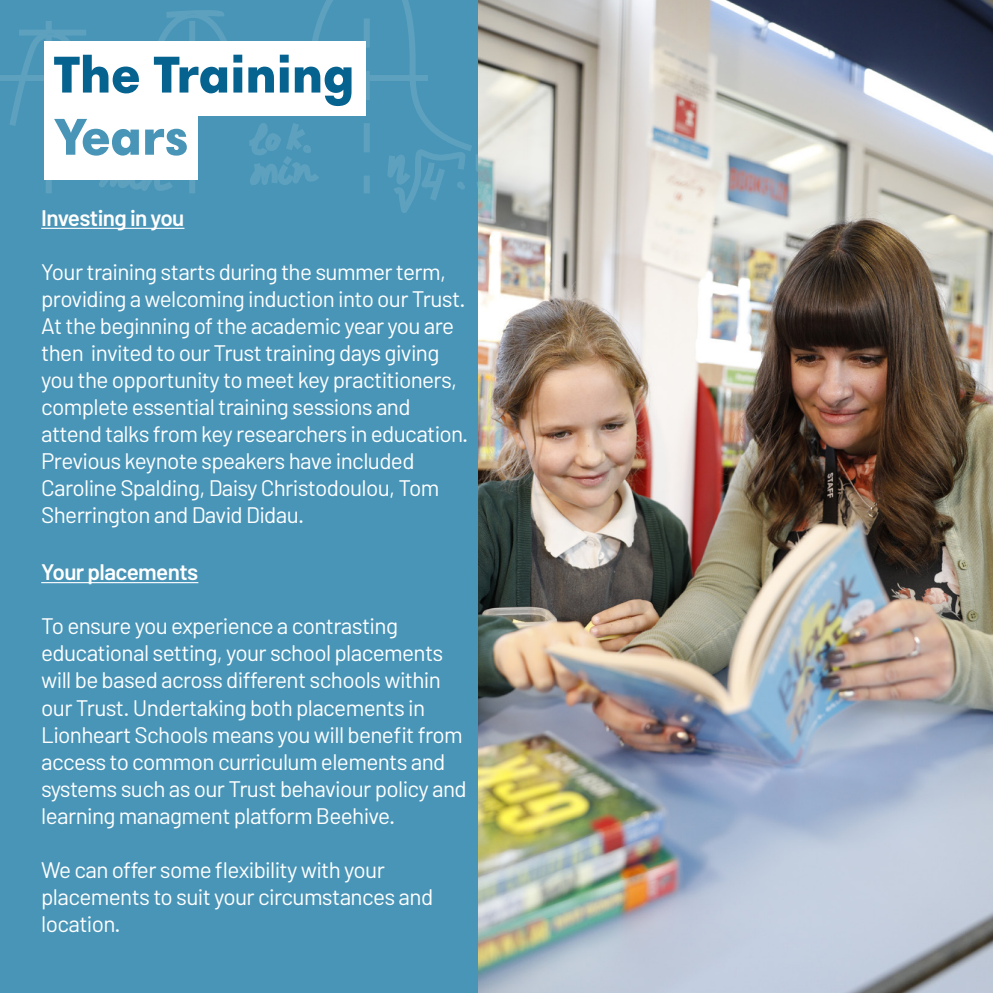
<style>
.page{position:relative;width:993px;height:993px;background:#fff}
.page>*{position:absolute;margin:0;border:0;box-sizing:border-box;transform-origin:0 0}
.t1{font:900 52.5px "Harmonia Sans Pro Cyr";color:#066390}
.t2{font:900 52.5px "Harmonia Sans Pro Cyr";letter-spacing:-.005em;color:#4995b7}
.t3{font:22.5px/27px "Barlow";letter-spacing:-.03em;color:#fff}
.t4{font:600 22.5px "Barlow";letter-spacing:-.03em;color:#fff}
</style>
<div class="page">
<div style="left:0;top:0;width:992px;height:992px;background:#4995b7"></div>
<svg style="left:46px;top:180px;width:6px;height:13px"></svg>
<svg style="left:189px;top:180px;width:6px;height:13px"></svg>
<svg style="left:364px;top:176px;width:5px;height:17px"></svg>
<svg style="left:0;top:0;width:472px;height:151px"></svg>
<svg style="left:99px;top:180px;width:74px;height:11px"></svg>
<svg style="left:249px;top:123px;width:70px;height:62px"></svg>
<svg style="left:387px;top:149px;width:78px;height:64px"></svg>
<div style="left:44px;top:41px;width:321px;height:75px;background:#fff"></div>
<div style="left:44px;top:106px;width:154px;height:74px;background:#fff"></div>
<hr style="left:41px;top:228px;width:143px;height:1px;background:#fff">
<hr style="left:41px;top:582px;width:157px;height:1px;background:#fff">
<img style="left:478px;top:0;width:514px;height:992px">
<p class="t1" style="left:54px;top:41px;width:302px">The Training</p>
<p class="t2" style="left:54px;top:103px;width:136px">Years</p>
<p class="t4" style="left:41px;top:204px;width:145px">Investing in you</p>
<p class="t3" style="left:41px;top:258px;width:428px">Your training starts during the summer term, providing a welcoming induction into our Trust.<br>At the beginning of the academic year you are then invited to our Trust training days giving you the opportunity to meet key practitioners, complete essential training sessions and attend talks from key researchers in education.<br>Previous keynote speakers have included Caroline Spalding, Daisy Christodoulou, Tom Sherrington and David Didau.</p>
<p class="t4" style="left:41px;top:558px;width:159px">Your placements</p>
<p class="t3" style="left:41px;top:612px;width:427px">To ensure you experience a contrasting educational setting, your school placements will be based across different schools within our Trust. Undertaking both placements in Lionheart Schools means you will benefit from access to common curriculum elements and systems such as our Trust behaviour policy and learning managment platform Beehive.</p>
<p class="t3" style="left:41px;top:855px;width:393px">We can offer some flexibility with your placements to suit your circumstances and location.</p>
</div>
